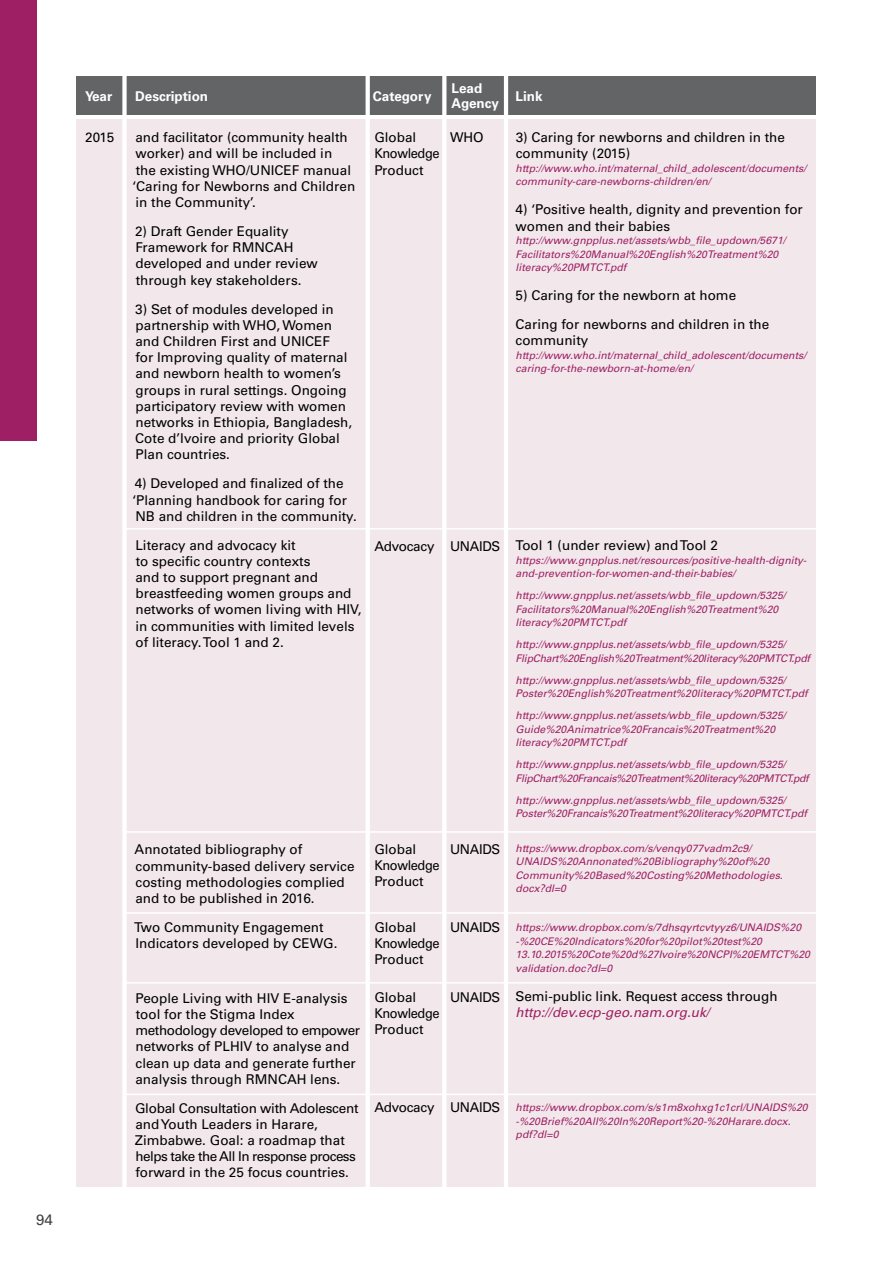
<style>
.page{position:relative;width:893px;height:1263px;background:#fff}
.page>*{position:absolute;margin:0;border:0;box-sizing:border-box;transform-origin:0 0}
.t1{font:500 15px "Univers CE";color:#414042}
.t2{font:500 13.5px/16.2px "Univers CE";color:#000}
.t3{font:500 13.5px/16.2px "Univers CE";letter-spacing:-.03em;color:#000;scale:.95 1}
.t4{font:700 13.5px/15px "Univers CE";color:#fff}
.t5{font:italic 13.5px "Univers";color:#9e1f63}
.t6{font:500 13.5px "Univers CE";letter-spacing:-.02em;color:#000}
.t7{font:italic 10.5px/13.5px "Univers CE";color:#9e1f63}
.t8{font:italic 10.5px/13.5px "Univers CE";letter-spacing:-.03em;color:#9e1f63}
.t9{font:italic 10.5px/13.5px "Univers CE";letter-spacing:-.02em;color:#9e1f63}
</style>
<div class="page">
<div style="left:77px;top:119px;width:739px;height:1067px;background:#f2e8eb"></div>
<div style="left:77px;top:77px;width:739px;height:38px;background:#636466"></div>
<hr style="left:366px;top:72px;width:4px;height:1121px;background:#fff">
<div style="left:122px;top:72px;width:5px;height:1121px;background:#fff"></div>
<hr style="left:442px;top:72px;width:4px;height:1121px;background:#fff">
<hr style="left:504px;top:72px;width:4px;height:1121px;background:#fff">
<hr style="left:125px;top:528px;width:691px;height:1px;background:#fff">
<hr style="left:125px;top:831px;width:691px;height:2px;background:#fff">
<hr style="left:125px;top:912px;width:691px;height:2px;background:#fff">
<hr style="left:125px;top:982px;width:691px;height:1px;background:#fff">
<hr style="left:125px;top:1093px;width:691px;height:2px;background:#fff">
<div style="left:0;top:0;width:36px;height:440px;background:#9e1f63"></div>
<p class="t1" style="left:36px;top:1211px;width:18px">94</p>
<p class="t4" style="left:452px;top:81px;width:49px">Lead<br>Agency</p>
<p class="t4" style="left:85px;top:89px;width:29px">Year</p>
<p class="t4" style="left:135px;top:89px;width:74px">Description</p>
<p class="t4" style="left:373px;top:89px;width:60px">Category</p>
<p class="t4" style="left:516px;top:89px;width:29px">Link</p>
<p class="t2" style="left:85px;top:130px;width:31px">2015</p>
<p class="t2" style="left:132px;top:130px;width:224px">and facilitator (community health worker) and will be included in<br>the existing WHO/UNICEF manual ‘Caring for Newborns and Children in the Community’.</p>
<p class="t2" style="left:135px;top:223px;width:184px">2) Draft Gender Equality<br>Framework for RMNCAH developed and under review through key stakeholders.</p>
<p class="t2" style="left:135px;top:301px;width:218px">3) Set of modules developed in partnership with WHO, Women and Children First and UNICEF<br>for Improving quality of maternal and newborn health to women’s groups in rural settings. Ongoing participatory review with women networks in Ethiopia, Bangladesh,<br>Cote d’Ivoire and priority Global<br>Plan countries.</p>
<p class="t2" style="left:132px;top:476px;width:226px">4) Developed and finalized of the ‘Planning handbook for caring for<br>NB and children in the community.</p>
<p class="t2" style="left:135px;top:537px;width:228px">Literacy and advocacy kit<br>to specific country contexts<br>and to support pregnant and breastfeeding women groups and networks of women living with HIV, in communities with limited levels of literacy. Tool 1 and 2.</p>
<p class="t2" style="left:450px;top:130px;width:35px">WHO</p>
<p class="t2" style="left:516px;top:130px;width:271px">3) Caring for newborns and children in the community (2015)</p>
<p class="t7" style="left:516px;top:162px;width:292px">http://www.who.int/maternal_child_adolescent/documents/ community-care-newborns-children/en/</p>
<p class="t2" style="left:516px;top:202px;width:289px">4) ‘Positive health, dignity and prevention for women and their babies</p>
<p class="t7" style="left:516px;top:234px;width:272px">http://www.gnpplus.net/assets/wbb_file_updown/5671/<br>Facilitators%20Manual%20English%20Treatment%20 literacy%20PMTCT.pdf</p>
<p class="t2" style="left:516px;top:281px;width:255px;line-height:29px">5) Caring for the newborn at home<br>Caring for newborns and children in the</p>
<p class="t2" style="left:516px;top:333px;width:74px">community</p>
<p class="t7" style="left:516px;top:349px;width:292px">http://www.who.int/maternal_child_adolescent/documents/ caring-for-the-newborn-at-home/en/</p>
<p class="t2" style="left:374px;top:130px;width:67px">Global<br>Knowledge<br>Product</p>
<p class="t2" style="left:516px;top:537px;width:204px">Tool 1 (under review) and Tool 2</p>
<p class="t7" style="left:516px;top:553px;width:292px">https://www.gnpplus.net/resources/positive-health-dignity&shy;and-prevention-for-women-and-their-babies/</p>
<p class="t7" style="left:516px;top:589px;width:272px">http://www.gnpplus.net/assets/wbb_file_updown/5325/<br>Facilitators%20Manual%20English%20Treatment%20 literacy%20PMTCT.pdf</p>
<p class="t9" style="left:516px;top:638px;width:296px">http://www.gnpplus.net/assets/wbb_file_updown/5325/<br>FlipChart%20English%20Treatment%20literacy%20PMTCT.pdf</p>
<p class="t7" style="left:516px;top:673px;width:294px">http://www.gnpplus.net/assets/wbb_file_updown/5325/<br>Poster%20English%20Treatment%20literacy%20PMTCT.pdf</p>
<p class="t7" style="left:516px;top:709px;width:272px">http://www.gnpplus.net/assets/wbb_file_updown/5325/<br>Guide%20Animatrice%20Francais%20Treatment%20 literacy%20PMTCT.pdf</p>
<p class="t8" style="left:516px;top:758px;width:295px">http://www.gnpplus.net/assets/wbb_file_updown/5325/<br>FlipChart%20Francais%20Treatment%20literacy%20PMTCT.pdf</p>
<p class="t7" style="left:516px;top:793px;width:293px">http://www.gnpplus.net/assets/wbb_file_updown/5325/<br>Poster%20Francais%20Treatment%20literacy%20PMTCT.pdf</p>
<p class="t7" style="left:516px;top:842px;width:269px">https://www.dropbox.com/s/venqy077vadm2c9/ UNAIDS%20Annonated%20Bibliography%20of%20<br>Community%20Based%20Costing%20Methodologies. docx?dl=0</p>
<p class="t7" style="left:516px;top:921px;width:296px">https://www.dropbox.com/s/7dhsqyrtcvtyyz6/UNAIDS%20 -%20CE%20Indicators%20for%20pilot%20test%20<br>13.10.2015%20Cote%20d%27Ivoire%20NCPI%20EMTCT%20 validation.doc?dl=0</p>
<p class="t2" style="left:516px;top:988px;width:263px">Semi-public link. Request access through</p>
<p class="t5" style="left:516px;top:1004px;width:195px">http://dev.ecp-geo.nam.org.uk/</p>
<p class="t6" style="left:374px;top:538px;width:128px">Advocacy UNAIDS</p>
<p class="t2" style="left:374px;top:841px;width:44px">Global</p>
<p class="t2" style="left:450px;top:841px;width:52px">UNAIDS</p>
<p class="t3" style="left:374px;top:857px;width:70px">Knowledge<br>Product</p>
<p class="t2" style="left:374px;top:919px;width:44px">Global</p>
<p class="t2" style="left:450px;top:919px;width:52px">UNAIDS</p>
<p class="t3" style="left:374px;top:935px;width:70px">Knowledge<br>Product</p>
<p class="t2" style="left:374px;top:989px;width:44px">Global</p>
<p class="t2" style="left:450px;top:989px;width:52px">UNAIDS</p>
<p class="t3" style="left:374px;top:1005px;width:70px">Knowledge<br>Product</p>
<p class="t2" style="left:135px;top:842px;width:221px">Annotated bibliography of community-based delivery service costing methodologies complied and to be published in 2016.</p>
<p class="t2" style="left:134px;top:919px;width:205px">Two Community Engagement<br>Indicators developed by CEWG.</p>
<p class="t2" style="left:135px;top:990px;width:226px">People Living with HIV E-analysis tool for the Stigma Index methodology developed to empower networks of PLHIV to analyse and clean up data and generate further analysis through RMNCAH lens.</p>
<p class="t2" style="left:135px;top:1100px;width:225px">Global Consultation with Adolescent and Youth Leaders in Harare, Zimbabwe. Goal: a roadmap that helps take the All In response process forward in the 25 focus countries.</p>
<p class="t6" style="left:374px;top:1099px;width:128px">Advocacy UNAIDS</p>
<p class="t7" style="left:516px;top:1101px;width:294px">https://www.dropbox.com/s/s1m8xohxg1c1crl/UNAIDS%20 -%20Brief%20All%20In%20Report%20-%20Harare.docx. pdf?dl=0</p>
</div>
